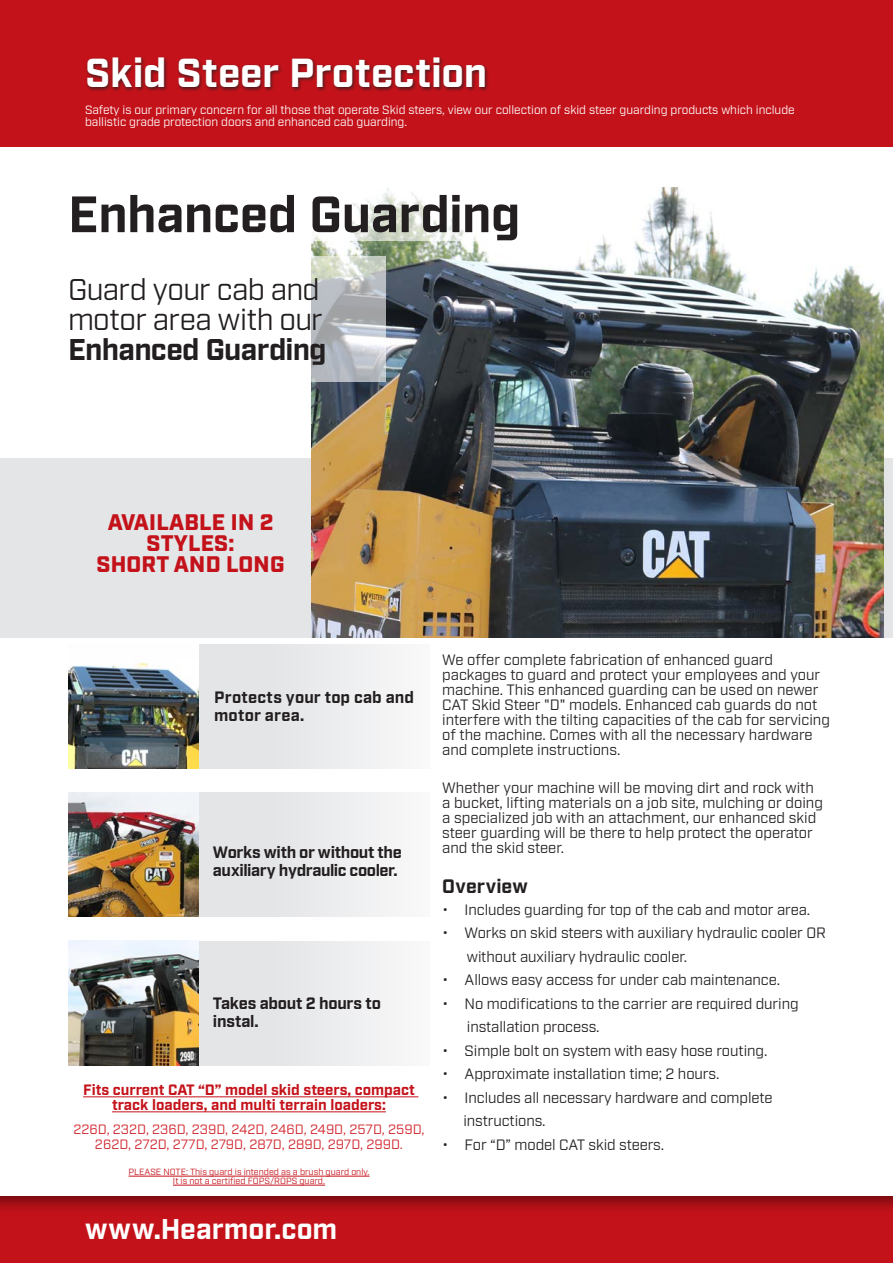
<style>
.page{position:relative;width:893px;height:1263px;background:#fff}
.page>*{position:absolute;margin:0;border:0;box-sizing:border-box;transform-origin:0 0}
._47_Content_black_Ra{font:700 51px "Industry";letter-spacing:-.01em;color:#231f20}
._27_Content_black_Ra{font:700 40.5px "Industry";color:#fff}
._20_Content_black_Ra{font:30px "Industry";letter-spacing:-.025em;color:#231f20}
._20_Content_black_Ra-2{font:700 30px "Industry";letter-spacing:-.025em;color:#231f20}
._19_Content_black_Ra{font:700 28.5px "Industry";color:#fff}
.t1{font:900 22.5px/21px "Industry";letter-spacing:.01em;color:#c4121a;text-align:center}
._19_Content_black_Ra-2{font:700 19.5px "Industry";letter-spacing:.01em;color:#231f20}
._11_Content_black_Ra{font:700 16.5px/18px "Industry";letter-spacing:-.015em;color:#231f20}
._11_Content_black_Ra-2{font:700 16.5px/18px "Industry";letter-spacing:.01em;color:#231f20}
.t2{font:15px/15px "Industry";letter-spacing:-.005em;color:#231f20}
.t3{font:700 15px/15px "Industry";color:#c4121a;text-align:center}
.t4{font:13.5px/15px "Industry";color:#d1232a;text-align:center}
._8_Content_black_Sou{font:12px/12px "Industry";color:#fff}
._8_Content_black_Sou-2{font:9px "Industry";color:#c4121a}
</style>
<div class="page">
<div style="left:0;top:1188px;width:893px;height:75px;background:#231f20;opacity:.62"></div>
<div style="left:0;top:0;width:893px;height:147px;background:#c4121a"></div>
<div style="left:85px;top:56px;width:404px;height:37px;background:#231f20;opacity:.75"></div>
<div style="left:0;top:458px;width:893px;height:179px;background:#e4e5e7"></div>
<div style="left:198px;top:644px;width:232px;height:124px;background:#e4e5e7"></div>
<div style="left:198px;top:792px;width:232px;height:125px;background:#e4e5e7"></div>
<div style="left:198px;top:941px;width:232px;height:124px;background:#e4e5e7"></div>
<img style="left:312px;top:187px;width:571px;height:450px">
<img style="left:68px;top:792px;width:130px;height:125px">
<img style="left:68px;top:941px;width:130px;height:124px">
<img style="left:68px;top:662px;width:130px;height:106px">
<div style="left:68px;top:188px;width:474px;height:53px;background:#fff"></div>
<svg style="left:311px;top:256px;width:75px;height:126px;background:#bdc1c3"></svg>
<hr style="left:129px;top:1176px;width:241px;height:1px;background:#c4121a">
<hr style="left:173px;top:1185px;width:152px;height:1px;background:#c4121a">
<hr style="left:83px;top:1096px;width:335px;height:1px;background:#c4121a">
<hr style="left:112px;top:1111px;width:274px;height:1px;background:#c4121a">
<p class="_27_Content_black_Ra" style="left:85px;top:49px;width:404px">Skid Steer Protection</p>
<p class="_8_Content_black_Sou" style="left:85px;top:104px;width:711px">Safety is our primary concern for all those that operate Skid steers, view our collection of skid steer guarding products which include ballistic grade protection doors and enhanced cab guarding.</p>
<p class="_47_Content_black_Ra" style="left:68px;top:184px;width:454px">Enhanced Guarding</p>
<p class="_20_Content_black_Ra" style="left:68px;top:271px;width:253px">Guard your cab and</p>
<p class="_20_Content_black_Ra" style="left:68px;top:301px;width:256px">motor area with our</p>
<p class="_20_Content_black_Ra-2" style="left:68px;top:331px;width:260px">Enhanced Guarding</p>
<p class="t1" style="left:108px;top:513px;width:167px">AVAILABLE IN 2<br>STYLES:</p>
<p class="t1" style="left:96px;top:555px;width:190px">SHORT AND LONG</p>
<p class="_11_Content_black_Ra-2" style="left:214px;top:689px;width:201px">Protects your top cab and motor area.</p>
<p class="_11_Content_black_Ra" style="left:213px;top:844px;width:190px">Works with or without the auxiliary hydraulic cooler.</p>
<p class="_11_Content_black_Ra" style="left:213px;top:994px;width:170px">Takes about 2 hours to instal.</p>
<p class="t3" style="left:83px;top:1083px;width:333px">Fits current CAT “D” model skid steers, compact track loaders, and multi terrain loaders:</p>
<p class="t4" style="left:73px;top:1122px;width:353px">226D, 232D, 236D, 239D, 242D, 246D, 249D, 257D, 259D,<br>262D, 272D, 277D, 279D, 287D, 289D, 297D, 299D.</p>
<p class="_8_Content_black_Sou-2" style="left:129px;top:1167px;width:243px">PLEASE NOTE: This guard is intended as a brush guard only.</p>
<p class="_8_Content_black_Sou-2" style="left:173px;top:1176px;width:154px">It is not a certified FOPS/ROPS guard.</p>
<p class="_19_Content_black_Ra" style="left:85px;top:1212px;width:254px">www.Hearmor.com</p>
<p class="t2" style="left:442px;top:652px;width:389px">We offer complete fabrication of enhanced guard packages to guard and protect your employees and your machine. This enhanced guarding can be used on newer CAT Skid Steer "D" models. Enhanced cab guards do not interfere with the tilting capacities of the cab for servicing of the machine. Comes with all the necessary hardware and complete instructions.</p>
<p class="t2" style="left:442px;top:781px;width:382px">Whether your machine will be moving dirt and rock with a bucket, lifting materials on a job site, mulching or doing a specialized job with an attachment, our enhanced skid steer guarding will be there to help protect the operator and the skid steer.</p>
<p class="_19_Content_black_Ra-2" style="left:442px;top:874px;width:87px">Overview</p>
<p class="t2" style="left:442px;top:902px;width:370px">• Includes guarding for top of the cab and motor area.</p>
<p class="t2" style="left:442px;top:926px;width:385px">• Works on skid steers with auxiliary hydraulic cooler OR</p>
<p class="t2" style="left:467px;top:949px;width:222px">without auxiliary hydraulic cooler.</p>
<p class="t2" style="left:442px;top:973px;width:339px">• Allows easy access for under cab maintenance.</p>
<p class="t2" style="left:442px;top:996px;width:358px">• No modifications to the carrier are required during</p>
<p class="t2" style="left:467px;top:1020px;width:134px">installation process.</p>
<p class="t2" style="left:442px;top:1043px;width:327px">• Simple bolt on system with easy hose routing.</p>
<p class="t2" style="left:442px;top:1067px;width:279px">• Approximate installation time; 2 hours.</p>
<p class="t2" style="left:442px;top:1090px;width:332px">• Includes all necessary hardware and complete</p>
<p class="t2" style="left:463px;top:1114px;width:84px">instructions.</p>
<p class="t2" style="left:442px;top:1137px;width:223px">• For “D” model CAT skid steers.</p>
</div>
